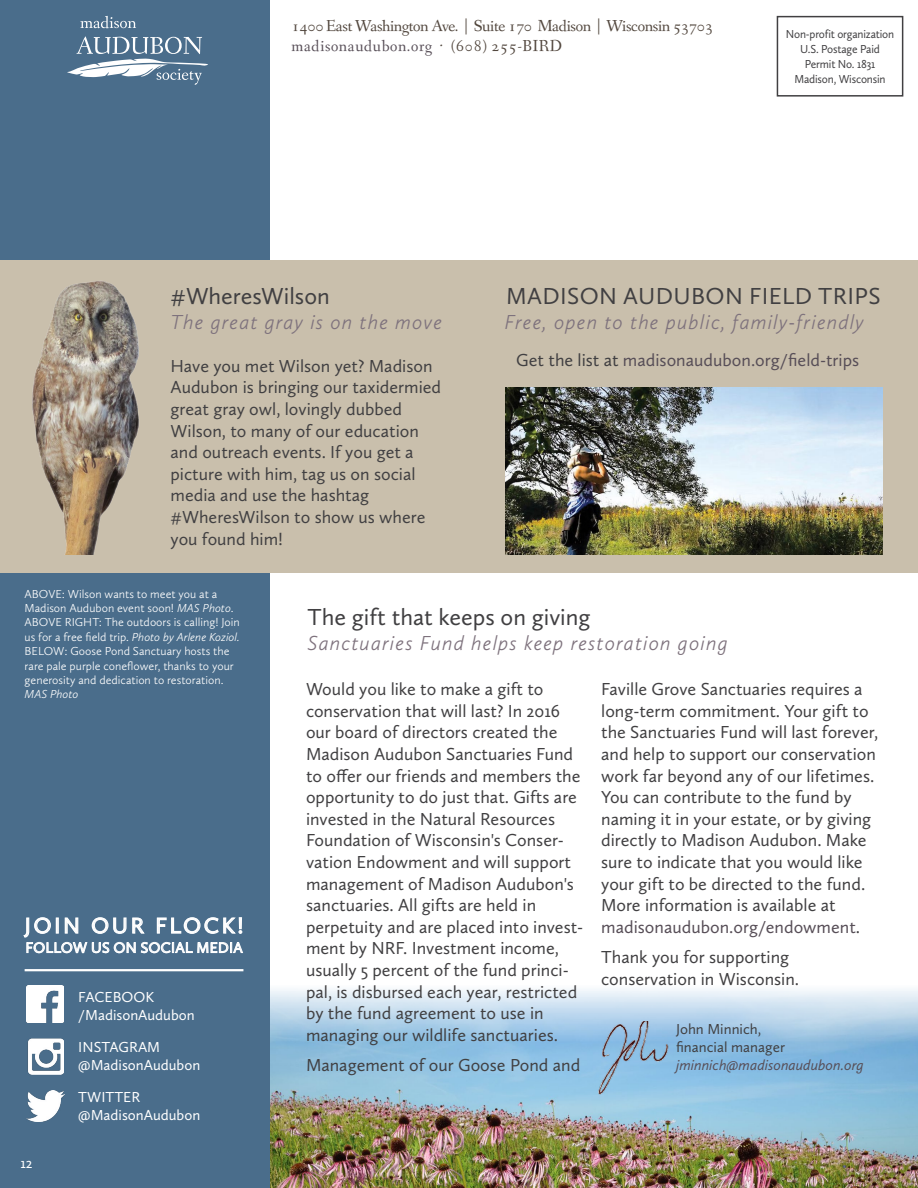
<style>
.page{position:relative;width:918px;height:1188px;background:#fff}
.page>*{position:absolute;margin:0;border:0;box-sizing:border-box;transform-origin:0 0}
.t1{font:24px "Calluna Sans";color:#414042}
.t2{font:22.5px "Calluna Sans";letter-spacing:.12em;color:#fff}
.t3{font:italic 300 21px "Calluna Sans";letter-spacing:.05em;color:#7e727d}
.t4{font:18px/21.6px "Calluna Sans";color:#414042}
.t5{font:18px "Calluna Sans";color:#574e57}
.t6{font:16.5px/19.8px "Fanwood Text";letter-spacing:-.02em;color:#52473e}
.t7{font:15px/18px "Calluna Sans";color:#fff}
.t8{font:15px/18px "Calluna Sans";color:#414042}
.t9{font:italic 15px "Calluna Sans";color:#574e57}
.t10{font:300 12px/14.4px "Calluna Sans";color:#fefefe}
.t11{font:12px/15px "Calluna Sans";letter-spacing:-.015em;color:#414042;text-align:center;scale:.95 1}
.t12{font:italic 300 12px "Calluna Sans";color:#fefefe}
.s1{color:#574e57}
.s2{color:#414042}
.s3{font-style:italic}
</style>
<div class="page">
<div style="left:0;top:0;width:270px;height:1188px;background:#4a6d8b"></div>
<img style="left:27px;top:985px;width:37px;height:37px">
<img style="left:27px;top:1038px;width:37px;height:37px">
<img style="left:27px;top:1090px;width:38px;height:31px">
<svg style="left:23px;top:917px;width:220px;height:36px"></svg>
<hr style="left:25px;top:969px;width:218px;height:2px;background:#fff">
<div style="left:777px;top:16px;width:126px;height:81px;border:2px solid #414042"></div>
<div style="left:0;top:261px;width:918px;height:312px;background:#c9bfac"></div>
<svg style="left:80px;top:16px;width:56px;height:12px"></svg>
<svg style="left:67px;top:36px;width:141px;height:49px"></svg>
<img style="left:32px;top:281px;width:107px;height:273px">
<img style="left:505px;top:387px;width:377px;height:167px">
<img style="left:270px;top:989px;width:648px;height:199px">
<img style="left:591px;top:1022px;width:85px;height:81px">
<p class="t6" style="left:292px;top:17px;width:423px">1400 East Washington Ave. | Suite 170 Madison | Wisconsin 53703 <span class="s1">madisonaudubon.org</span> · (608) 255-BIRD</p>
<p class="t11" style="left:786px;top:27px;width:115px">Non-profit organization<br>U.S. Postage Paid<br>Permit No. 1831<br>Madison, Wisconsin</p>
<h1 class="t1" style="left:171px;top:281px;width:161px">#WheresWilson</h1>
<p class="t3" style="left:171px;top:309px;width:273px">The great gray is on the move</p>
<p class="t4" style="left:171px;top:355px;width:272px">Have you met Wilson yet? Madison<br>Audubon is bringing our taxidermied great gray owl, lovingly dubbed<br>Wilson, to many of our education and outreach events. If you get a picture with him, tag us on social media and use the hashtag #WheresWilson to show us where you found him!</p>
<h1 class="t1" style="left:506px;top:281px;width:376px">MADISON AUDUBON FIELD TRIPS</h1>
<p class="t3" style="left:504px;top:309px;width:361px">Free, open to the public, family-friendly</p>
<p class="t5" style="left:516px;top:349px;width:344px"><span class="s2">Get the list at</span> madisonaudubon.org/field-trips</p>
<p class="t10" style="left:25px;top:586px;width:217px">ABOVE: Wilson wants to meet you at a Madison Audubon event soon! <span class="s3">MAS Photo</span>.<br>ABOVE RIGHT: The outdoors is calling! Join us for a free field trip. <span class="s3">Photo by Arlene Koziol.<br></span>BELOW: Goose Pond Sanctuary hosts the rare pale purple coneflower, thanks to your generosity and dedication to restoration.</p>
<p class="t12" style="left:25px;top:687px;width:55px">MAS Photo</p>
<p class="t2" style="left:25px;top:912px;width:220px">JOIN OUR FLOCK!</p>
<p class="t7" style="left:25px;top:938px;width:219px">FOLLOW US ON SOCIAL MEDIA</p>
<p class="t7" style="left:20px;top:1154px;width:14px">12</p>
<p class="t7" style="left:78px;top:987px;width:118px">FACEBOOK /MadisonAudubon</p>
<p class="t7" style="left:78px;top:1038px;width:124px">INSTAGRAM @MadisonAudubon</p>
<p class="t7" style="left:78px;top:1088px;width:124px">TWITTER @MadisonAudubon</p>
<h1 class="t1" style="left:308px;top:602px;width:285px">The gift that keeps on giving</h1>
<p class="t3" style="left:308px;top:631px;width:422px">Sanctuaries Fund helps keep restoration going</p>
<p class="t4" style="left:306px;top:678px;width:279px">Would you like to make a gift to conservation that will last? In 2016 our board of directors created the Madison Audubon Sanctuaries Fund to offer our friends and members the opportunity to do just that. Gifts are invested in the Natural Resources Foundation of Wisconsin's Conser&shy;vation Endowment and will support management of Madison Audubon's sanctuaries. All gifts are held in perpetuity and are placed into invest&shy;ment by NRF. Investment income, usually 5 percent of the fund princi&shy;pal, is disbursed each year, restricted by the fund agreement to use in managing our wildlife sanctuaries.</p>
<p class="t4" style="left:306px;top:1054px;width:276px">Management of our Goose Pond and</p>
<p class="t4" style="left:601px;top:678px;width:279px">Faville Grove Sanctuaries requires a long-term commitment. Your gift to the Sanctuaries Fund will last forever, and help to support our conservation work far beyond any of our lifetimes.<br>You can contribute to the fund by naming it in your estate, or by giving directly to Madison Audubon. Make sure to indicate that you would like your gift to be directed to the fund.<br>More information is available at <span class="s1">madisonaudubon.org/endowment</span>.</p>
<p class="t4" style="left:601px;top:946px;width:199px">Thank you for supporting conservation in Wisconsin.</p>
<p class="t8" style="left:676px;top:1019px;width:110px">John Minnich, financial manager</p>
<p class="t9" style="left:676px;top:1055px;width:189px">jminnich@madisonaudubon.org</p>
</div>
